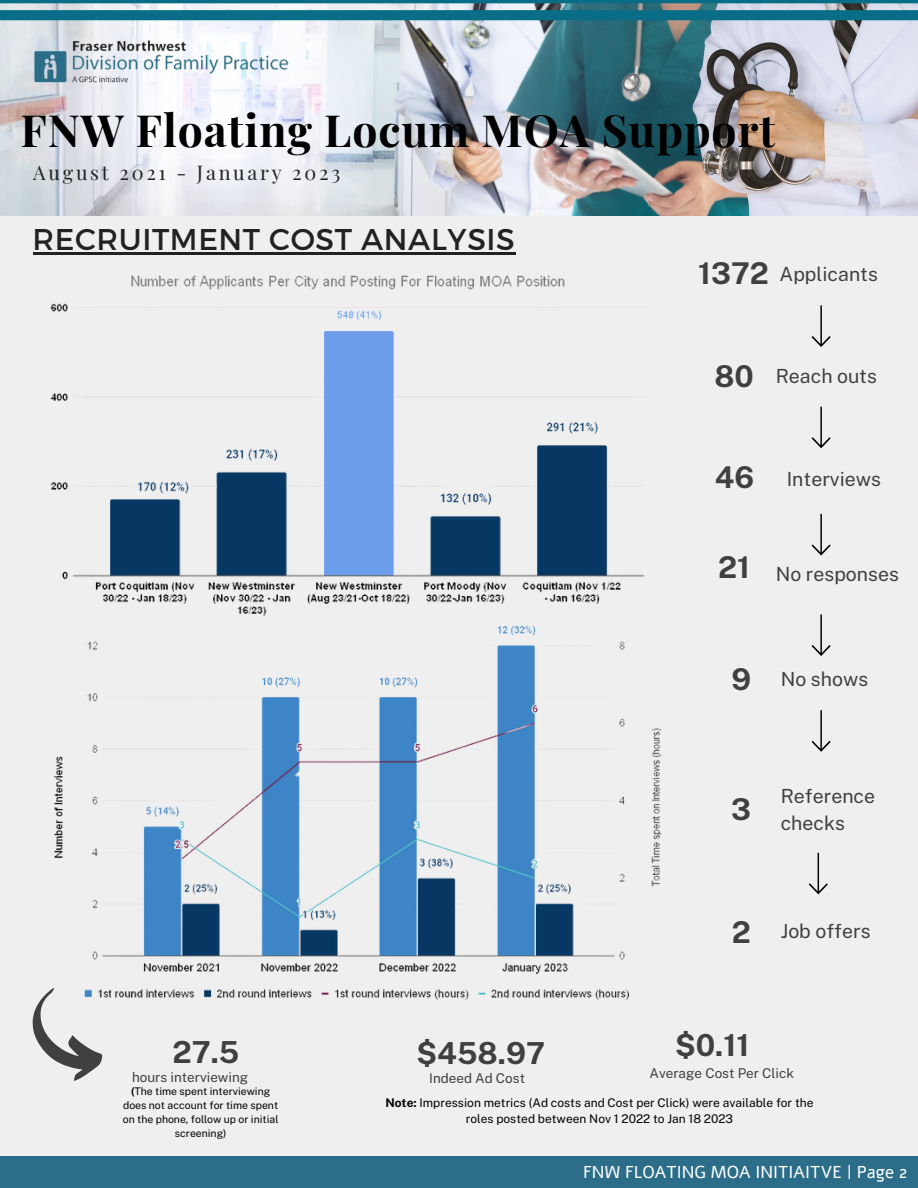
<style>
.page{position:relative;width:918px;height:1188px;background:#efefef}
.page>*{position:absolute;margin:0;border:0;box-sizing:border-box;transform-origin:0 0}
.t1{font:700 44.55px "Playfair Display";letter-spacing:.02em;color:#000}
.t2{font:700 30.3px "Public Sans";color:#404040}
.t3{font:30px "Montserrat";letter-spacing:.02em;color:#222}
.t4{font:700 30px "Public Sans";color:#404040}
.t5{font:19.8px "Playfair Display";letter-spacing:.14em;color:#222}
.t6{font:19.5px/27px "Public Sans";color:#404040}
.t7{font:17.1px "Alef";color:#fff}
.t8{font:13.5px "Public Sans";color:#404040}
.t9{font:12px/16px "Public Sans";color:#000;text-align:center}
.t10{font:10.5px/14px "Public Sans";color:#000;text-align:center}
.s1{font-weight:700;font-size:30px}
.s2{font-weight:700}
</style>
<div class="page">
<img style="left:0;top:20px;width:918px;height:195px">
<img style="left:4px;top:29px;width:315px;height:83px">
<div style="left:0;top:1156px;width:918px;height:32px;background:#2c6e8a"></div>
<svg style="left:0;top:0;width:918px;height:20px;background:#488ca0"></svg>
<svg style="left:33px;top:1020px;width:69px;height:61px"></svg>
<img style="left:33px;top:635px;width:629px;height:385px">
<img style="left:50px;top:254px;width:594px;height:381px">
<svg style="left:812px;top:305px;width:19px;height:42px"></svg>
<svg style="left:812px;top:407px;width:19px;height:41px"></svg>
<svg style="left:812px;top:514px;width:19px;height:42px"></svg>
<svg style="left:812px;top:614px;width:19px;height:42px"></svg>
<svg style="left:809px;top:853px;width:19px;height:41px"></svg>
<svg style="left:812px;top:710px;width:19px;height:42px"></svg>
<hr style="left:33px;top:253px;width:482px;height:2px;background:#222">
<h1 class="t1" style="left:21px;top:98px;width:756px">FNW Floating Locum MOA Support</h1>
<h3 class="t5" style="left:33px;top:159px;width:309px">August 2021 - January 2023</h3>
<h3 class="t3" style="left:33px;top:220px;width:484px">RECRUITMENT COST ANALYSIS</h3>
<h3 class="t6" style="left:698px;top:260px;width:181px"><span class="s1">1372</span> Applicants</h3>
<h3 class="t6" style="left:714px;top:363px;width:164px"><span class="s1">80</span> Reach outs</h3>
<h3 class="t6" style="left:715px;top:465px;width:168px"><span class="s1">46</span> Interviews</h3>
<h3 class="t6" style="left:718px;top:560px;width:182px"><span class="s1">21</span> No responses</h3>
<h3 class="t6" style="left:731px;top:666px;width:139px"><span class="s1">9</span> No shows</h3>
<h3 class="t4" style="left:731px;top:792px;width:21px">3</h3>
<h3 class="t6" style="left:781px;top:783px;width:96px">Reference checks</h3>
<h3 class="t6" style="left:732px;top:917px;width:140px"><span class="s1">2</span> Job offers</h3>
<h2 class="t2" style="left:172px;top:1034px;width:68px">27.5</h2>
<p class="t8" style="left:132px;top:1070px;width:118px">hours interviewing</p>
<p class="t10" style="left:123px;top:1085px;width:157px"><span class="s2">(</span>The time spent interviewing does not account for time spent on the phone, follow up or initial screening)</p>
<h2 class="t2" style="left:675px;top:1027px;width:76px">$0.11</h2>
<p class="t8" style="left:649px;top:1065px;width:146px">Average Cost Per Click</p>
<p class="t9" style="left:385px;top:1095px;width:430px"><span class="s2">Note:</span> Impression metrics (Ad costs and Cost per Click) were available for the roles posted between Nov 1 2022 to Jan 18 2023</p>
<h2 class="t2" style="left:416px;top:1035px;width:130px">$458.97</h2>
<p class="t8" style="left:429px;top:1070px;width:97px">Indeed Ad Cost</p>
<h3 class="t7" style="left:583px;top:1160px;width:326px">FNW FLOATING MOA INITIAITVE | Page 2</h3>
</div>
